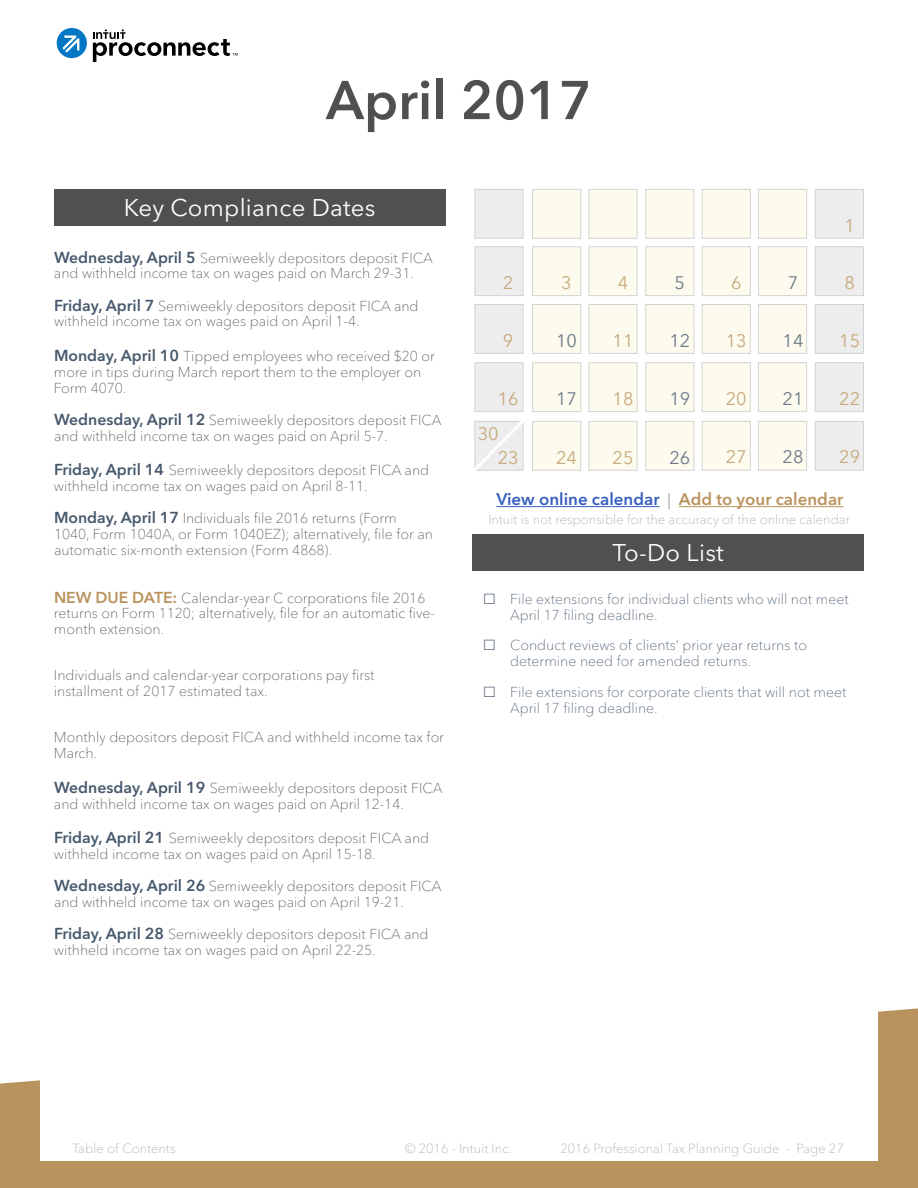
<style>
.page{position:relative;width:918px;height:1188px;background:#fff}
.page>*{position:absolute;margin:0;border:0;box-sizing:border-box;transform-origin:0 0}
.t1{font:600 54px "Avenir Next LT Pro";color:#505050}
.t2{font:24px "Avenir Next LT Pro";letter-spacing:.01em;color:#fff}
.t3{font:18px "Avenir Next LT Pro";color:#c7a97d}
.t4{font:18px "Avenir Next LT Pro";color:#6c7a8a}
.t5{font:600 16.8px "Avenir Next LT Pro";color:#365ebf}
.t6{font:100 14.25px/15.6px "Avenir Next LT Pro";color:#505050}
.t7{font:100 14.25px/15.6px "Avenir Next LT Pro";color:#47596d}
.t8{font:100 13.2px "Avenir Next LT Pro";color:#a7a9ac}
.s1{font-weight:600;font-size:15.75px;color:#47596d}
.s2{font-weight:600;font-size:15.75px;color:#b9935d}
.s3{font-weight:100;font-size:15.75px;color:#505050}
.s4{color:#b9935d}
</style>
<div class="page">
<svg style="left:0;top:1008px;width:918px;height:180px;background:#be9b6a"></svg>
<div style="left:40px;top:54px;width:838px;height:1107px;background:#fff"></div>
<div style="left:57px;top:28px;width:30px;height:30px;background:#0077c5;border-radius:50%"></div>
<svg style="left:63px;top:35px;width:16px;height:17px"></svg>
<svg style="left:93px;top:29px;width:145px;height:33px"></svg>
<div style="left:54px;top:189px;width:392px;height:37px;background:#505050"></div>
<div style="left:472px;top:534px;width:392px;height:37px;background:#505050"></div>
<div style="left:474px;top:189px;width:49px;height:50px;background:#ededed;border:1px solid #d3d3d3"></div>
<div style="left:702px;top:189px;width:49px;height:50px;background:#fdfbee;border:1px solid #d3d3d3"></div>
<div style="left:758px;top:189px;width:49px;height:50px;background:#fdfbee;border:1px solid #d3d3d3"></div>
<div style="left:815px;top:189px;width:49px;height:50px;background:#ededed;border:1px solid #d3d3d3"></div>
<div style="left:532px;top:189px;width:49px;height:50px;background:#fdfbee;border:1px solid #d3d3d3"></div>
<div style="left:589px;top:189px;width:49px;height:50px;background:#fdfbee;border:1px solid #d3d3d3"></div>
<div style="left:645px;top:189px;width:49px;height:50px;background:#fdfbee;border:1px solid #d3d3d3"></div>
<div style="left:474px;top:246px;width:49px;height:50px;background:#ededed;border:1px solid #d3d3d3"></div>
<div style="left:702px;top:246px;width:49px;height:50px;background:#fdfbee;border:1px solid #d3d3d3"></div>
<div style="left:758px;top:246px;width:49px;height:50px;background:#fdfbee;border:1px solid #d3d3d3"></div>
<div style="left:815px;top:246px;width:49px;height:50px;background:#ededed;border:1px solid #d3d3d3"></div>
<div style="left:532px;top:246px;width:49px;height:50px;background:#fdfbee;border:1px solid #d3d3d3"></div>
<div style="left:589px;top:246px;width:49px;height:50px;background:#fdfbee;border:1px solid #d3d3d3"></div>
<div style="left:645px;top:246px;width:49px;height:50px;background:#fdfbee;border:1px solid #d3d3d3"></div>
<div style="left:474px;top:304px;width:49px;height:50px;background:#ededed;border:1px solid #d3d3d3"></div>
<div style="left:702px;top:304px;width:49px;height:50px;background:#fdfbee;border:1px solid #d3d3d3"></div>
<div style="left:758px;top:304px;width:49px;height:50px;background:#fdfbee;border:1px solid #d3d3d3"></div>
<div style="left:815px;top:304px;width:49px;height:50px;background:#ededed;border:1px solid #d3d3d3"></div>
<div style="left:532px;top:304px;width:49px;height:50px;background:#fdfbee;border:1px solid #d3d3d3"></div>
<div style="left:589px;top:304px;width:49px;height:50px;background:#fdfbee;border:1px solid #d3d3d3"></div>
<div style="left:645px;top:304px;width:49px;height:50px;background:#fdfbee;border:1px solid #d3d3d3"></div>
<div style="left:474px;top:362px;width:49px;height:50px;background:#ededed;border:1px solid #d3d3d3"></div>
<div style="left:702px;top:362px;width:49px;height:50px;background:#fdfbee;border:1px solid #d3d3d3"></div>
<div style="left:758px;top:362px;width:49px;height:50px;background:#fdfbee;border:1px solid #d3d3d3"></div>
<div style="left:815px;top:362px;width:49px;height:50px;background:#ededed;border:1px solid #d3d3d3"></div>
<div style="left:532px;top:362px;width:49px;height:50px;background:#fdfbee;border:1px solid #d3d3d3"></div>
<div style="left:589px;top:362px;width:49px;height:50px;background:#fdfbee;border:1px solid #d3d3d3"></div>
<div style="left:645px;top:362px;width:49px;height:50px;background:#fdfbee;border:1px solid #d3d3d3"></div>
<div style="left:702px;top:421px;width:49px;height:50px;background:#fdfbee;border:1px solid #d3d3d3"></div>
<div style="left:758px;top:421px;width:49px;height:50px;background:#fdfbee;border:1px solid #d3d3d3"></div>
<div style="left:815px;top:421px;width:49px;height:50px;background:#ededed;border:1px solid #d3d3d3"></div>
<div style="left:532px;top:421px;width:49px;height:50px;background:#fdfbee;border:1px solid #d3d3d3"></div>
<div style="left:589px;top:421px;width:49px;height:50px;background:#fdfbee;border:1px solid #d3d3d3"></div>
<div style="left:645px;top:421px;width:49px;height:50px;background:#fdfbee;border:1px solid #d3d3d3"></div>
<svg style="left:474px;top:421px;width:50px;height:50px;background:#ececec"></svg>
<hr style="left:496px;top:506px;width:164px;height:1px;background:#365ebf">
<hr style="left:679px;top:506px;width:164px;height:1px;background:#b9935d">
<h1 class="t1" style="left:326px;top:67px;width:268px">April 2017</h1>
<h2 class="t2" style="left:124px;top:193px;width:253px">Key Compliance Dates</h2>
<p class="t3" style="left:844px;top:215px;width:12px">1</p>
<p class="t6" style="left:54px;top:250px;width:380px"><span class="s1">Wednesday, April 5</span> Semiweekly depositors deposit FICA and withheld income tax on wages paid on March 29-31.</p>
<p class="t6" style="left:54px;top:298px;width:366px"><span class="s1">Friday, April 7</span> Semiweekly depositors deposit FICA and withheld income tax on wages paid on April 1-4.</p>
<p class="t6" style="left:54px;top:348px;width:382px"><span class="s1">Monday, April 10</span> Tipped employees who received $20 or more in tips during March report them to the employer on<br>Form 4070.</p>
<p class="t6" style="left:54px;top:412px;width:389px"><span class="s1">Wednesday, April 12</span> Semiweekly depositors deposit FICA and withheld income tax on wages paid on April 5-7.</p>
<p class="t6" style="left:54px;top:462px;width:377px"><span class="s1">Friday, April 14</span> Semiweekly depositors deposit FICA and withheld income tax on wages paid on April 8-11.</p>
<p class="t6" style="left:54px;top:511px;width:381px"><span class="s1">Monday, April 17</span> Individuals file 2016 returns (Form<br>1040, Form 1040A, or Form 1040EZ); alternatively, file for an automatic six-month extension (Form 4868).</p>
<p class="t6" style="left:54px;top:590px;width:382px"><span class="s2">NEW DUE DATE:</span> Calendar-year C corporations file 2016 returns on Form 1120; alternatively, file for an automatic five&shy;month extension.</p>
<p class="t6" style="left:54px;top:668px;width:322px">Individuals and calendar-year corporations pay first installment of 2017 estimated tax.</p>
<p class="t6" style="left:54px;top:730px;width:392px">Monthly depositors deposit FICA and withheld income tax for<br>March.</p>
<p class="t6" style="left:54px;top:780px;width:390px"><span class="s1">Wednesday, April 19</span> Semiweekly depositors deposit FICA and withheld income tax on wages paid on April 12-14.</p>
<p class="t6" style="left:54px;top:831px;width:377px"><span class="s1">Friday, April 21</span> Semiweekly depositors deposit FICA and withheld income tax on wages paid on April 15-18.</p>
<p class="t6" style="left:54px;top:879px;width:389px"><span class="s1">Wednesday, April 26</span> Semiweekly depositors deposit FICA and withheld income tax on wages paid on April 19-21.</p>
<p class="t6" style="left:54px;top:927px;width:376px"><span class="s1">Friday, April 28</span> Semiweekly depositors deposit FICA and withheld income tax on wages paid on April 22-25.</p>
<p class="t3" style="left:503px;top:272px;width:12px">2</p>
<p class="t3" style="left:561px;top:272px;width:12px">3</p>
<p class="t3" style="left:618px;top:272px;width:12px">4</p>
<p class="t4" style="left:675px;top:272px;width:12px">5</p>
<p class="t3" style="left:731px;top:272px;width:12px">6</p>
<p class="t4" style="left:788px;top:272px;width:12px">7</p>
<p class="t3" style="left:844px;top:272px;width:12px">8</p>
<p class="t3" style="left:503px;top:330px;width:12px">9</p>
<p class="t4" style="left:556px;top:330px;width:22px">10</p>
<p class="t3" style="left:613px;top:330px;width:22px">11</p>
<p class="t4" style="left:669px;top:330px;width:22px">12</p>
<p class="t3" style="left:726px;top:330px;width:22px">13</p>
<p class="t4" style="left:783px;top:330px;width:22px">14</p>
<p class="t3" style="left:839px;top:330px;width:22px">15</p>
<p class="t3" style="left:498px;top:388px;width:22px">16</p>
<p class="t4" style="left:556px;top:388px;width:22px">17</p>
<p class="t3" style="left:613px;top:388px;width:22px">18</p>
<p class="t4" style="left:669px;top:388px;width:22px">19</p>
<p class="t3" style="left:726px;top:388px;width:22px">20</p>
<p class="t4" style="left:783px;top:388px;width:22px">21</p>
<p class="t3" style="left:839px;top:388px;width:22px">22</p>
<p class="t3" style="left:478px;top:423px;width:22px">30</p>
<p class="t3" style="left:498px;top:447px;width:22px">23</p>
<p class="t3" style="left:556px;top:447px;width:22px">24</p>
<p class="t3" style="left:613px;top:447px;width:22px">25</p>
<p class="t4" style="left:669px;top:447px;width:22px">26</p>
<p class="t3" style="left:726px;top:446px;width:22px">27</p>
<p class="t4" style="left:783px;top:446px;width:22px">28</p>
<p class="t3" style="left:839px;top:446px;width:22px">29</p>
<p class="t5" style="left:496px;top:489px;width:349px">View online calendar <span class="s3">|</span> <span class="s4">Add to your calendar</span></p>
<p class="t8" style="left:488px;top:511px;width:363px">Intuit is not responsible for the accuracy of the online calendar</p>
<h2 class="t2" style="left:613px;top:539px;width:113px">To-Do List</h2>
<p class="t7" style="left:510px;top:591px;width:340px">File extensions for individual clients who will not meet<br>April 17 filing deadline.</p>
<p class="t7" style="left:510px;top:638px;width:298px">Conduct reviews of clients’ prior year returns to determine need for amended returns.</p>
<p class="t7" style="left:510px;top:684px;width:338px">File extensions for corporate clients that will not meet<br>April 17 filing deadline.</p>
<p class="t8" style="left:72px;top:1141px;width:105px">Table of Contents</p>
<p class="t8" style="left:560px;top:1141px;width:285px">2016 Professional Tax Planning Guide - Page 27</p>
<p class="t8" style="left:405px;top:1141px;width:108px">© 2016 - Intuit Inc.</p>
</div>
